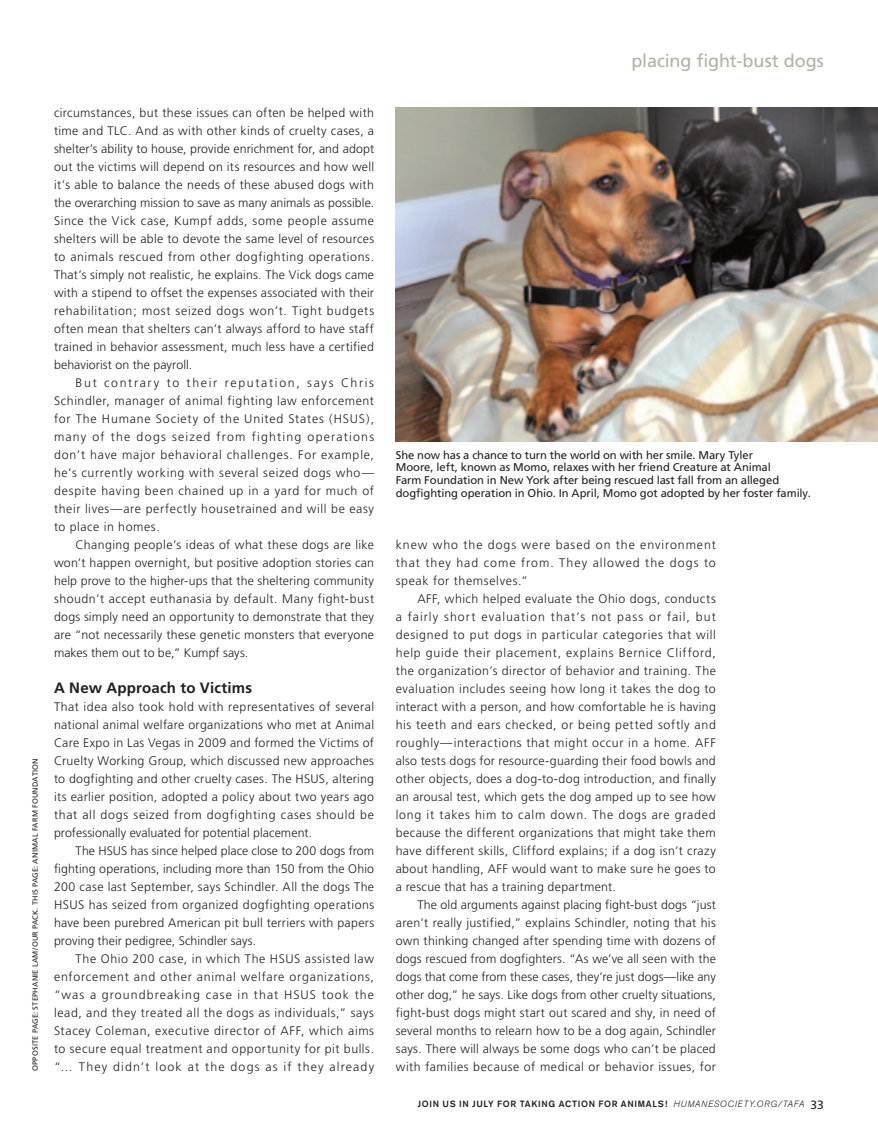
<style>
.page{position:relative;width:878px;height:1134px;background:#fff}
.page>*{position:absolute;margin:0;border:0;box-sizing:border-box;transform-origin:0 0}
.t1{font:18px "Frutiger";letter-spacing:-.005em;color:#b2b1a4}
.t2{font:700 15px "Frutiger";letter-spacing:.01em;color:#231f20}
.t3{font:300 12.3px "Frutiger";letter-spacing:.03em;color:#231f20}
.t4{font:300 12.3px "Frutiger";letter-spacing:.05em;color:#231f20}
.t5{font:300 12.3px "Frutiger";letter-spacing:.005em;color:#231f20}
.t6{font:300 12.3px "Frutiger";letter-spacing:.01em;color:#231f20}
.t7{font:300 12.3px "Frutiger";letter-spacing:.06em;color:#231f20}
.t8{font:300 12.3px "Frutiger";letter-spacing:.065em;color:#231f20}
.t9{font:300 12.3px "Frutiger";letter-spacing:.055em;color:#231f20}
.t10{font:300 12.3px "Frutiger";letter-spacing:.085em;color:#231f20}
.t11{font:300 12.3px "Frutiger";letter-spacing:.095em;color:#231f20}
.t12{font:300 12.3px "Frutiger";letter-spacing:.08em;color:#231f20}
.t13{font:300 12.3px "Frutiger";letter-spacing:.075em;color:#231f20}
.t14{font:300 12.3px "Frutiger";letter-spacing:.135em;color:#231f20}
.t15{font:11.25px/12.8px "Frutiger";letter-spacing:-.01em;color:#231f20}
.t16{font:500 9px "Akzidenz Grotesk BE";letter-spacing:.08em;color:#231f20}
.t17{font:italic 300 9px "Akzidenz Grotesk BE";letter-spacing:.07em;color:#231f20}
.t18{font:7.5px "Frutiger";letter-spacing:.03em;color:#231f20}
.s1{font-weight:500;font-style:normal}
.s2{font-family:"Frutiger";font-weight:400;font-style:normal;font-size:12px}
</style>
<div class="page">
<img style="left:396px;top:108px;width:482px;height:333px">
<p class="t18" style="left:31px;top:772px;width:15px;rotate:-90deg">ion</p>
<p class="t18" style="left:31px;top:1071px;width:290px;rotate:-90deg">OPPOSITE page: Stephanie Lam/Ou r Pack. THI S PAGE : Anima l Farm Fou ndat</p>
<p class="t3" style="left:54px;top:106px;width:321px">circumstances, but these issues can often be helped with</p>
<p class="t3" style="left:54px;top:124px;width:321px">time and TLC. And as with other kinds of cruelty cases, a</p>
<p class="t6" style="left:54px;top:142px;width:321px">shelter’s ability to house, provide enrichment for, and adopt</p>
<p class="t3" style="left:54px;top:160px;width:322px">out the victims will depend on its resources and how well</p>
<p class="t3" style="left:54px;top:178px;width:321px">it’s able to balance the needs of these abused dogs with</p>
<p class="t5" style="left:54px;top:196px;width:321px">the overarching mission to save as many animals as possible.</p>
<p class="t4" style="left:54px;top:214px;width:321px">Since the Vick case, Kumpf adds, some people assume</p>
<p class="t3" style="left:54px;top:232px;width:321px">shelters will be able to devote the same level of resources</p>
<p class="t4" style="left:54px;top:250px;width:321px">to animals rescued from other dogfighting operations.</p>
<p class="t3" style="left:54px;top:268px;width:321px">That’s simply not realistic, he explains. The Vick dogs came</p>
<p class="t3" style="left:54px;top:286px;width:321px">with a stipend to offset the expenses associated with their</p>
<p class="t7" style="left:54px;top:304px;width:321px">rehabilitation; most seized dogs won’t. Tight budgets</p>
<p class="t3" style="left:54px;top:322px;width:321px">often mean that shelters can’t always afford to have staff</p>
<p class="t3" style="left:54px;top:340px;width:321px">trained in behavior assessment, much less have a certified</p>
<p class="t6" style="left:54px;top:358px;width:140px">behaviorist on the payroll.</p>
<p class="t14" style="left:76px;top:376px;width:300px">But contrary to their reputation, says Chris</p>
<p class="t3" style="left:54px;top:394px;width:321px">Schindler, manager of animal fighting law enforcement</p>
<p class="t8" style="left:54px;top:412px;width:321px">for The Humane Society of the United States (HSUS),</p>
<p class="t11" style="left:54px;top:430px;width:321px">many of the dogs seized from fighting operations</p>
<p class="t8" style="left:54px;top:448px;width:321px">don’t have major behavioral challenges. For example,</p>
<p class="t4" style="left:54px;top:466px;width:321px">he’s currently working with several seized dogs who—</p>
<p class="t7" style="left:54px;top:484px;width:321px">despite having been chained up in a yard for much of</p>
<p class="t4" style="left:54px;top:502px;width:321px">their lives—are perfectly housetrained and will be easy</p>
<p class="t3" style="left:54px;top:520px;width:107px">to place in homes.</p>
<p class="t3" style="left:76px;top:538px;width:300px">Changing people’s ideas of what these dogs are like</p>
<p class="t3" style="left:54px;top:556px;width:321px">won’t happen overnight, but positive adoption stories can</p>
<p class="t6" style="left:54px;top:574px;width:321px">help prove to the higher-ups that the sheltering community</p>
<p class="t3" style="left:54px;top:592px;width:321px">shoudn’t accept euthanasia by default. Many fight-bust</p>
<p class="t3" style="left:54px;top:610px;width:321px">dogs simply need an opportunity to demonstrate that they</p>
<p class="t3" style="left:54px;top:628px;width:321px">are “not necessarily these genetic monsters that everyone</p>
<p class="t5" style="left:54px;top:646px;width:196px">makes them out to be,” Kumpf says.</p>
<p class="t2" style="left:54px;top:679px;width:199px">A New Approach to Victims</p>
<p class="t3" style="left:54px;top:700px;width:321px">That idea also took hold with representatives of several</p>
<p class="t3" style="left:54px;top:718px;width:321px">national animal welfare organizations who met at Animal</p>
<p class="t3" style="left:54px;top:736px;width:321px">Care Expo in Las Vegas in 2009 and formed the Victims of</p>
<p class="t3" style="left:54px;top:754px;width:321px">Cruelty Working Group, which discussed new approaches</p>
<p class="t3" style="left:54px;top:772px;width:321px">to dogfighting and other cruelty cases. The HSUS, altering</p>
<p class="t3" style="left:54px;top:790px;width:321px">its earlier position, adopted a policy about two years ago</p>
<p class="t9" style="left:54px;top:808px;width:321px">that all dogs seized from dogfighting cases should be</p>
<p class="t5" style="left:54px;top:826px;width:259px">professionally evaluated for potential placement.</p>
<p class="t5" style="left:76px;top:844px;width:300px">The HSUS has since helped place close to 200 dogs from</p>
<p class="t5" style="left:54px;top:862px;width:321px">fighting operations, including more than 150 from the Ohio</p>
<p class="t3" style="left:54px;top:880px;width:321px">200 case last September, says Schindler. All the dogs The</p>
<p class="t3" style="left:54px;top:898px;width:321px">HSUS has seized from organized dogfighting operations</p>
<p class="t3" style="left:54px;top:916px;width:321px">have been purebred American pit bull terriers with papers</p>
<p class="t5" style="left:54px;top:934px;width:203px">proving their pedigree, Schindler says.</p>
<p class="t4" style="left:76px;top:952px;width:300px">The Ohio 200 case, in which The HSUS assisted law</p>
<p class="t8" style="left:54px;top:970px;width:321px">enforcement and other animal welfare organizations,</p>
<p class="t10" style="left:54px;top:988px;width:321px">“was a groundbreaking case in that HSUS took the</p>
<p class="t4" style="left:54px;top:1006px;width:321px">lead, and they treated all the dogs as individuals,” says</p>
<p class="t4" style="left:54px;top:1024px;width:321px">Stacey Coleman, executive director of AFF, which aims</p>
<p class="t3" style="left:54px;top:1042px;width:321px">to secure equal treatment and opportunity for pit bulls.</p>
<p class="t11" style="left:54px;top:1060px;width:321px">“… They didn’t look at the dogs as if they already</p>
<p class="t1" style="left:631px;top:51px;width:194px">placing fight-bust dogs</p>
<p class="t15" style="left:396px;top:448px;width:416px">She now has a chance to turn the world on with her smile. Mary Tyler<br>Moore, left, known as Momo, relaxes with her friend Creature at Animal<br>Farm Foundation in New York after being rescued last fall from an alleged dogfighting operation in Ohio. I n April, Momo got adopted by her foster family.</p>
<p class="t13" style="left:396px;top:538px;width:321px">knew who the dogs were based on the environment</p>
<p class="t12" style="left:396px;top:556px;width:321px">that they had come from. They allowed the dogs to</p>
<p class="t4" style="left:396px;top:574px;width:134px">speak for themselves.”</p>
<p class="t3" style="left:417px;top:592px;width:300px">AFF, which helped evaluate the Ohio dogs, conducts</p>
<p class="t10" style="left:396px;top:610px;width:321px">a fairly short evaluation that’s not pass or fail, but</p>
<p class="t9" style="left:396px;top:628px;width:322px">designed to put dogs in particular categories that will</p>
<p class="t7" style="left:396px;top:646px;width:321px">help guide their placement, explains Bernice Clifford,</p>
<p class="t3" style="left:396px;top:664px;width:321px">the organization’s director of behavior and training. The</p>
<p class="t3" style="left:396px;top:682px;width:321px">evaluation includes seeing how long it takes the dog to</p>
<p class="t3" style="left:396px;top:700px;width:321px">interact with a person, and how comfortable he is having</p>
<p class="t4" style="left:396px;top:718px;width:321px">his teeth and ears checked, or being petted softly and</p>
<p class="t4" style="left:396px;top:736px;width:321px">roughly—interactions that might occur in a home. AFF</p>
<p class="t3" style="left:396px;top:754px;width:321px">also tests dogs for resource-guarding their food bowls and</p>
<p class="t3" style="left:396px;top:772px;width:321px">other objects, does a dog-to-dog introduction, and finally</p>
<p class="t3" style="left:396px;top:790px;width:321px">an arousal test, which gets the dog amped up to see how</p>
<p class="t7" style="left:396px;top:808px;width:321px">long it takes him to calm down. The dogs are graded</p>
<p class="t3" style="left:396px;top:826px;width:321px">because the different organizations that might take them</p>
<p class="t3" style="left:396px;top:844px;width:321px">have different skills, Clifford explains; if a dog isn’t crazy</p>
<p class="t3" style="left:396px;top:862px;width:321px">about handling, AFF would want to make sure he goes to</p>
<p class="t3" style="left:396px;top:880px;width:222px">a rescue that has a training department.</p>
<p class="t5" style="left:417px;top:898px;width:300px">The old arguments against placing fight-bust dogs “just</p>
<p class="t3" style="left:396px;top:916px;width:321px">aren’t really justified,” explains Schindler, noting that his</p>
<p class="t3" style="left:396px;top:934px;width:321px">own thinking changed after spending time with dozens of</p>
<p class="t6" style="left:396px;top:952px;width:321px">dogs rescued from dogfighters. “As we’ve all seen with the</p>
<p class="t5" style="left:396px;top:970px;width:321px">dogs that come from these cases, they’re just dogs—like any</p>
<p class="t5" style="left:396px;top:988px;width:321px">other dog,” he says. Like dogs from other cruelty situations,</p>
<p class="t3" style="left:396px;top:1006px;width:321px">fight-bust dogs might start out scared and shy, in need of</p>
<p class="t6" style="left:396px;top:1024px;width:321px">several months to relearn how to be a dog again, Schindler</p>
<p class="t3" style="left:396px;top:1042px;width:321px">says. There will always be some dogs who can’t be placed</p>
<p class="t3" style="left:396px;top:1060px;width:322px">with families because of medical or behavior issues, for</p>
<p class="t16" style="left:417px;top:1098px;width:14px">JOIN</p>
<p class="t16" style="left:442px;top:1098px;width:98px">US IN JULY FOR TAKING</p>
<p class="t16" style="left:558px;top:1098px;width:72px">ACTI ON FOR ANIM</p>
<p class="t17" style="left:645px;top:1099px;width:179px"><span class="s1">ALS!</span> HUMANESOCIETY.ORG/TAFA <span class="s2">33</span></p>
</div>
